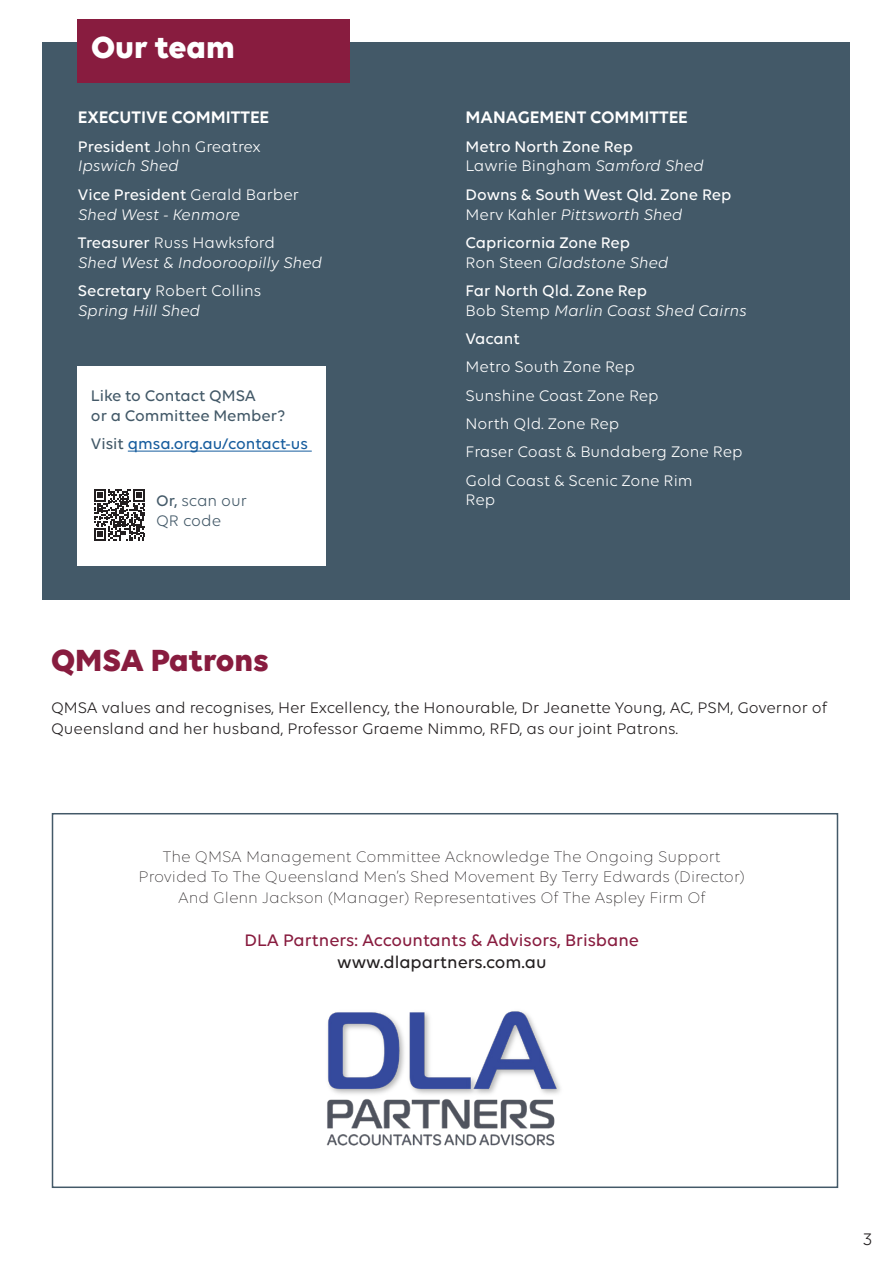
<style>
.page{position:relative;width:893px;height:1263px;background:#fff}
.page>*{position:absolute;margin:0;border:0;box-sizing:border-box;transform-origin:0 0}
.t1{font:700 33px "Volte";color:#881c3f}
.t2{font:700 33px "Volte";color:#fff}
.t3{font:500 18px "Volte";color:#881c3f}
.t4{font:600 18px "Volte";color:#fff}
.t5{font:500 18px "Volte";color:#231f20}
.t6{font:18px "Volte";color:#231f20}
.t7{font:300 16.5px "Volte";color:#231f20}
.t8{font:italic 16.5px/19.8px "Volte";color:#fff}
.t9{font:16.5px/21px "Volte";color:#231f20}
.t10{font:16.5px/19.8px "Volte";color:#fff}
.t11{font:500 16.5px/19.8px "Volte";color:#fff}
.t12{font:500 16.5px/19.8px "Volte";color:#435968}
.t13{font:500 16.5px "Volte";color:#175d9e}
.t14{font:16.5px/19.8px "Volte";color:#435968}
.s1{font-weight:500}
.s2{font-style:italic}
.s3{font-weight:500;font-style:normal}
.s4{font-style:normal}
.s5{color:#435968}
.s6{font-weight:400}
.s7{font-weight:400;font-style:italic}
</style>
<div class="page">
<div style="left:43px;top:43px;width:807px;height:557px;background:#435968"></div>
<div style="left:52px;top:813px;width:786px;height:375px;border:2px solid #435968"></div>
<img style="left:326px;top:1011px;width:235px;height:135px">
<div style="left:77px;top:19px;width:272px;height:63px;background:#881c3f"></div>
<div style="left:77px;top:366px;width:248px;height:200px;background:#fff"></div>
<svg style="left:94px;top:489px;width:51px;height:51px"></svg>
<hr style="left:128px;top:451px;width:184px;height:1px;background:#175d9e">
<p class="t2" style="left:91px;top:28px;width:145px">Our team</p>
<p class="t4" style="left:78px;top:107px;width:193px">EXECUTIVE COMMITTEE</p>
<p class="t10" style="left:78px;top:136px;width:184px"><span class="s1">President</span> John Greatrex<br><span class="s2">Ipswich Shed</span></p>
<p class="t8" style="left:78px;top:184px;width:223px"><span class="s3">Vice President</span> <span class="s4">Gerald Barber<br></span>Shed West - Kenmore</p>
<p class="t8" style="left:78px;top:232px;width:246px"><span class="s3">Treasurer</span> <span class="s4">Russ Hawksford<br></span>Shed West &amp; Indooroopilly Shed</p>
<p class="t8" style="left:78px;top:280px;width:185px"><span class="s3">Secretary</span> <span class="s4">Robert Collins<br></span>Spring Hill Shed</p>
<p class="t12" style="left:91px;top:386px;width:196px">Like to Contact QMSA<br>or a Committee Member?</p>
<p class="t13" style="left:91px;top:434px;width:219px"><span class="s5">Visit</span> qmsa.org.au/contact-us</p>
<p class="t14" style="left:156px;top:490px;width:92px"><span class="s1">Or,</span> scan our<br>QR code</p>
<p class="t4" style="left:466px;top:107px;width:224px">MANAGEMENT COMMITTEE</p>
<p class="t11" style="left:466px;top:136px;width:240px">Metro North Zone Rep<br><span class="s6">Lawrie Bingham</span> <span class="s7">Samford Shed</span></p>
<p class="t11" style="left:466px;top:184px;width:267px">Downs &amp; South West Qld. Zone Rep<br><span class="s6">Merv Kahler</span> <span class="s7">Pittsworth Shed</span></p>
<p class="t11" style="left:466px;top:232px;width:204px">Capricornia Zone Rep<br><span class="s6">Ron Steen</span> <span class="s7">Gladstone Shed</span></p>
<p class="t8" style="left:466px;top:280px;width:283px"><span class="s3">Far North Qld. Zone Rep<br></span><span class="s4">Bob Stemp</span> Marlin Coast Shed Cairns</p>
<p class="t11" style="left:466px;top:328px;width:56px">Vacant</p>
<p class="t10" style="left:466px;top:357px;width:171px">Metro South Zone Rep</p>
<p class="t10" style="left:466px;top:385px;width:195px">Sunshine Coast Zone Rep</p>
<p class="t10" style="left:466px;top:413px;width:155px">North Qld. Zone Rep</p>
<p class="t10" style="left:466px;top:442px;width:279px">Fraser Coast &amp; Bundaberg Zone Rep</p>
<p class="t10" style="left:466px;top:470px;width:229px">Gold Coast &amp; Scenic Zone Rim<br>Rep</p>
<p class="t1" style="left:51px;top:640px;width:219px">QMSA Patrons</p>
<p class="t9" style="left:51px;top:697px;width:778px">QMSA values and recognises, Her Excellency, the Honourable, Dr Jeanette Young, AC, PSM, Governor of<br>Queensland and her husband, Professor Graeme Nimmo, RFD, as our joint Patrons.</p>
<p class="t7" style="left:163px;top:847px;width:559px">The QMSA Management Committee Acknowledge The Ongoing Support</p>
<p class="t7" style="left:138px;top:867px;width:608px">Provided To The Queensland Men’s Shed Movement By Terry Edwards (Director)</p>
<p class="t7" style="left:178px;top:888px;width:529px">And Glenn Jackson (Manager) Representatives Of The Aspley Firm Of</p>
<p class="t3" style="left:244px;top:930px;width:396px">DLA Partners: Accountants &amp; Advisors, Brisbane</p>
<p class="t5" style="left:337px;top:951px;width:211px">www.dlapartners.com.au</p>
<p class="t6" style="left:863px;top:1228px;width:11px">3</p>
</div>
